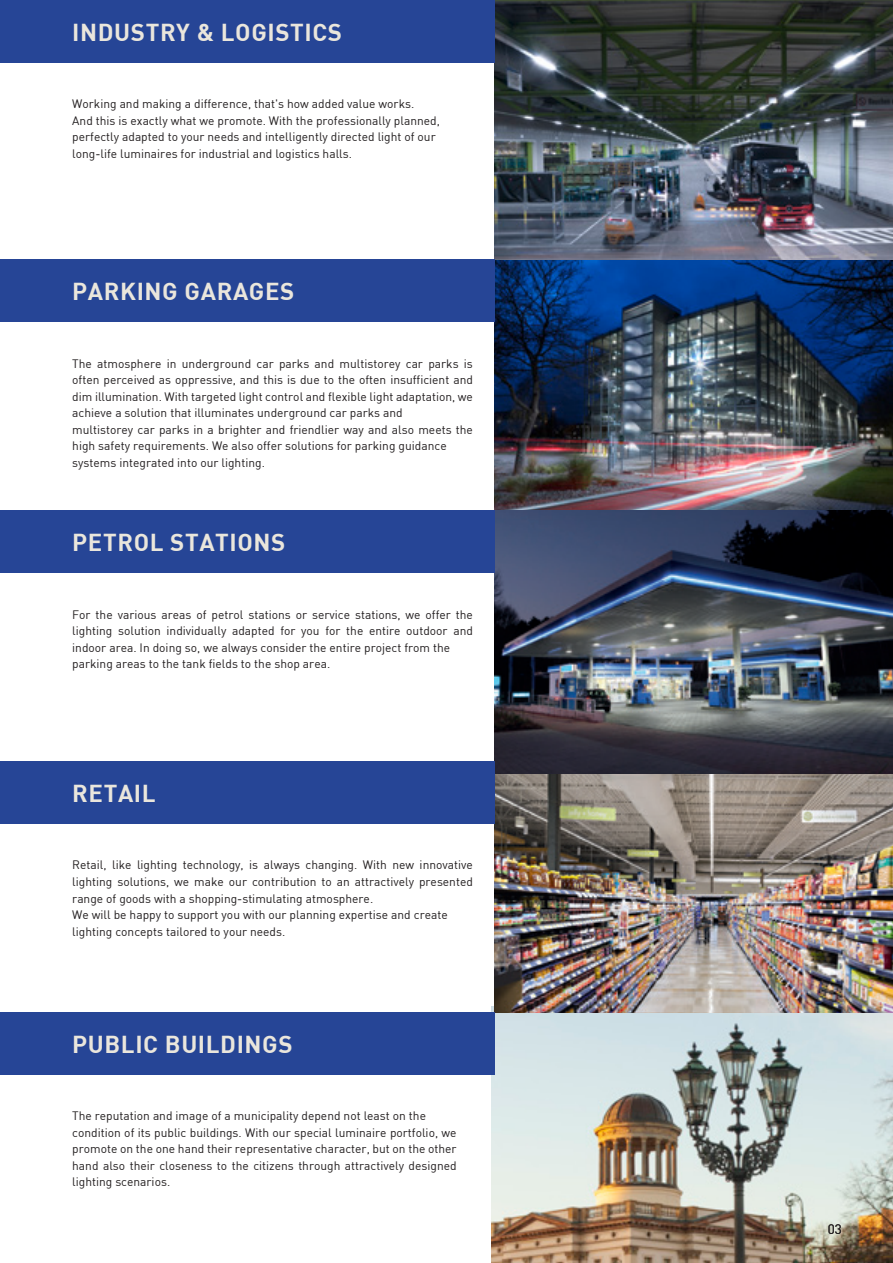
<style>
.page{position:relative;width:893px;height:1263px;background:#fff}
.page>*{position:absolute;margin:0;border:0;box-sizing:border-box;transform-origin:0 0}
.Opener_Title{font:700 24px "DIN";letter-spacing:.025em;color:#eae6dc}
.t1{font:13.5px "DIN";color:#231f20}
.Body{font:12px/16.5px "DIN";color:#231f20;text-align:justify}
</style>
<div class="page">
<img style="left:494px;top:0;width:399px;height:1006px">
<img style="left:492px;top:1006px;width:401px;height:257px">
<img style="left:494px;top:510px;width:399px;height:264px">
<div style="left:0;top:0;width:494px;height:62px;background:#264596"></div>
<div style="left:0;top:259px;width:494px;height:63px;background:#264596"></div>
<div style="left:0;top:510px;width:494px;height:63px;background:#264596"></div>
<div style="left:0;top:761px;width:494px;height:62px;background:#264596"></div>
<div style="left:0;top:1012px;width:494px;height:62px;background:#264596"></div>
<p class="Opener_Title" style="left:72px;top:17px;width:271px">INDUSTRY &amp; LOGISTICS</p>
<p class="Body" style="left:72px;top:95px;width:344px">Working and making a difference, that's how added value works.</p>
<p class="Body" style="left:72px;top:112px;width:369px">And this is exactly what we promote. With the professionally planned,</p>
<p class="Body" style="left:72px;top:128px;width:365px">perfectly adapted to your needs and intelligently directed light of our</p>
<p class="Body" style="left:72px;top:145px;width:281px">long-life luminaires for industrial and logistics halls.</p>
<p class="Opener_Title" style="left:72px;top:276px;width:224px">PARKING GARAGES</p>
<p class="Body" style="left:72px;top:355px;width:402px">The atmosphere in underground car parks and multistorey car parks is often perceived as oppressive, and this is due to the often insufficient and dim illumination. With targeted light control and flexible light adaptation, we achieve a solution that illuminates underground car parks and</p>
<p class="Body" style="left:72px;top:421px;width:402px">multistorey car parks in a brighter and friendlier way and also meets the high safety requirements. We also offer solutions for parking guidance</p>
<p class="Body" style="left:72px;top:454px;width:194px">systems integrated into our lighting.</p>
<p class="Opener_Title" style="left:72px;top:527px;width:215px">PETROL STATIONS</p>
<p class="Body" style="left:72px;top:606px;width:402px;text-align:left">For the various areas of petrol stations or service stations, we offer the lighting solution individually adapted for you for the entire outdoor and indoor area. In doing so, we always consider the entire project from the parking areas to the tank fields to the shop area.</p>
<p class="Opener_Title" style="left:72px;top:778px;width:85px">RETAIL</p>
<p class="Body" style="left:72px;top:857px;width:402px">Retail, like lighting technology, is always changing. With new innovative lighting solutions, we make our contribution to an attractively presented range of goods with a shopping-stimulating atmosphere.</p>
<p class="Body" style="left:72px;top:906px;width:377px">We will be happy to support you with our planning expertise and create lighting concepts tailored to your needs.</p>
<p class="Opener_Title" style="left:72px;top:1029px;width:222px">PUBLIC BUILDINGS</p>
<p class="Body" style="left:72px;top:1107px;width:355px">The reputation and image of a municipality depend not least on the</p>
<p class="Body" style="left:72px;top:1124px;width:386px">condition of its public buildings. With our special luminaire portfolio, we promote on the one hand their representative character, but on the other hand also their closeness to the citizens through attractively designed lighting scenarios.</p>
<p class="t1" style="left:828px;top:1221px;width:16px">03</p>
</div>
